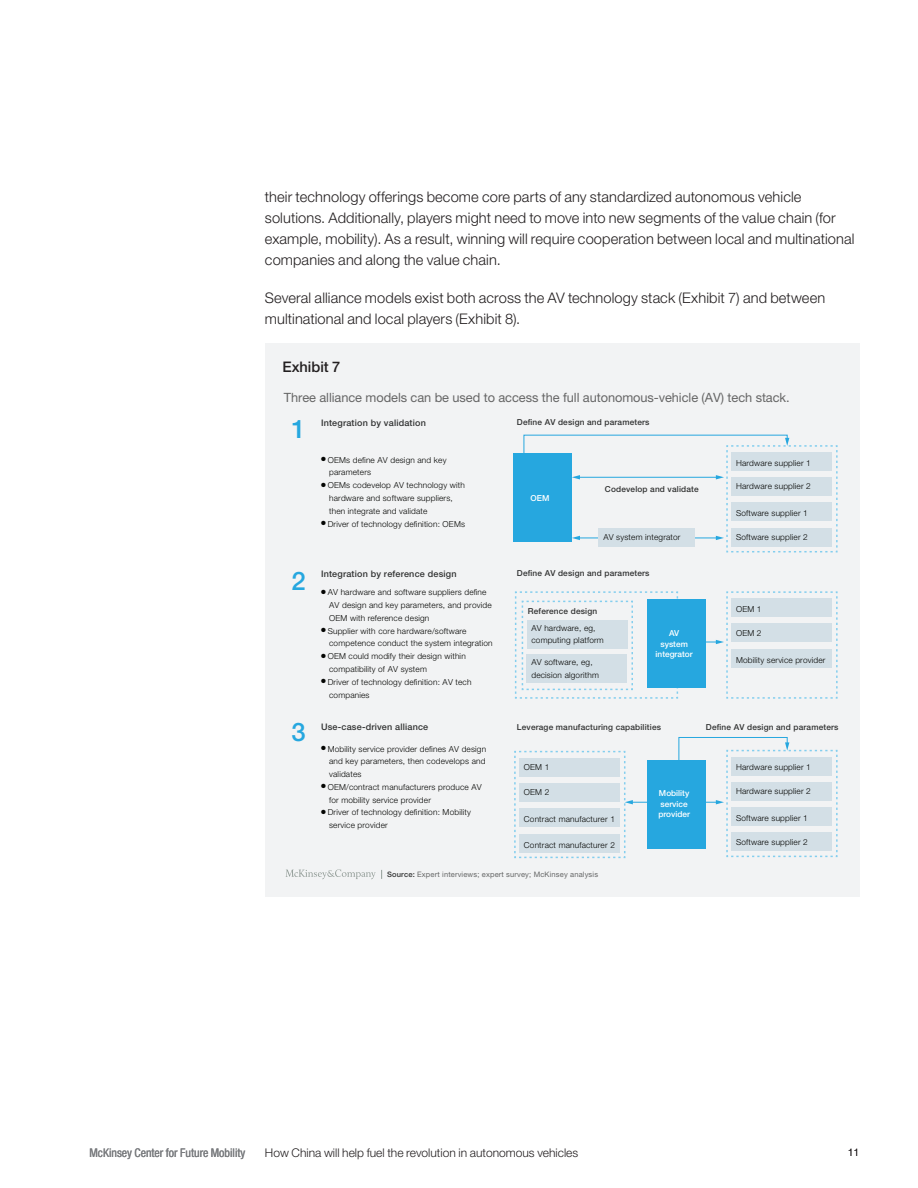
<style>
.page{position:relative;width:918px;height:1188px;background:#fff}
.page>*{position:absolute;margin:0;border:0;box-sizing:border-box;transform-origin:0 0}
.t1{font:500 25.65px "Helvetica Neue LT Std";color:#26a7df}
.t2{font:300 14.7px/21px "Helvetica Neue LT Std";letter-spacing:.005em;color:#231f20}
.t3{font:500 14.7px "Helvetica Neue LT Std";color:#231f20}
.t4{font:12.75px "Helvetica Neue LT Std";letter-spacing:-.005em;color:#666}
.t5{font:300 12px "Helvetica Neue LT Std";color:#231f20}
.t6{font:condensed 12px "Helvetica Neue LT Std";color:#7a7c7f}
.t7{font:300 10.5px "Helvetica Neue LT Std";color:#231f20}
.t8{font:500 9px "Helvetica Neue LT Std";letter-spacing:.02em;color:#313232}
.t9{font:9px/10.8px "Helvetica Neue LT Std";color:#201d1e}
.t10{font:300 8.25px/12.8px "Helvetica Neue LT Std";letter-spacing:.02em;color:#040503}
.t11{font:500 8.25px "Helvetica Neue LT Std";letter-spacing:.02em;color:#313232}
.t12{font:500 8.25px/10.5px "Helvetica Neue LT Std";color:#fff;text-align:center}
.t13{font:7.5px "Helvetica Neue LT Std";letter-spacing:.02em;color:#666767}
.s1{font-weight:500;color:#313232}
</style>
<div class="page">
<div style="left:265px;top:344px;width:595px;height:553px;background:#f2f3f4"></div>
<svg style="left:285px;top:869px;width:97px;height:10px"></svg>
<hr style="left:631px;top:802px;width:86px;height:1px;background:#26a7df">
<div style="left:513px;top:454px;width:59px;height:88px;background:#26a7df"></div>
<svg style="left:523px;top:434px;width:315px;height:119px"></svg>
<svg style="left:678px;top:737px;width:160px;height:121px"></svg>
<div style="left:647px;top:600px;width:59px;height:88px;background:#26a7df"></div>
<div style="left:647px;top:760px;width:59px;height:88px;background:#26a7df"></div>
<svg style="left:688px;top:591px;width:150px;height:108px"></svg>
<svg style="left:514px;top:591px;width:165px;height:108px"></svg>
<svg style="left:514px;top:750px;width:119px;height:109px"></svg>
<p class="t2" style="left:265px;top:186px;width:591px">their technology offerings become core parts of any standardized autonomous vehicle solutions. Additionally, players might need to move into new segments of the value chain (for example, mobility). As a result, winning will require cooperation between local and multinational companies and along the value chain.</p>
<h2 class="t2" style="left:265px;top:287px;width:562px">Several alliance models exist both across the AV technology stack (Exhibit 7) and between multinational and local players (Exhibit 8).</h2>
<p class="t9" style="left:284px;top:356px;width:113px">&lt;ChinaAutomatedvehicles&gt;<br>Exhibit &lt;7&gt; of &lt;8&gt;</p>
<h2 class="t3" style="left:282px;top:358px;width:59px">Exhibit 7</h2>
<h3 class="t4" style="left:284px;top:390px;width:507px">Three alliance models can be used to access the full autonomous-vehicle (AV) tech stack.</h3>
<p class="t8" style="left:321px;top:417px;width:106px">Integration by validation</p>
<p class="t11" style="left:517px;top:417px;width:134px">Define AV design and parameters</p>
<p class="t10" style="left:329px;top:453px;width:119px;text-indent:-8px">● OEMs define AV design and key parameters</p>
<p class="t10" style="left:329px;top:479px;width:137px;text-indent:-8px">● OEMs codevelop AV technology with hardware and software suppliers, then integrate and validate</p>
<p class="t10" style="left:321px;top:517px;width:145px">● Driver of technology definition: OEMs</p>
<h1 class="t1" style="left:291px;top:413px;width:16px">1</h1>
<p class="t10" style="left:736px;top:456px;width:76px">Hardware supplier 1</p>
<p class="t10" style="left:736px;top:480px;width:76px">Hardware supplier 2</p>
<p class="t10" style="left:736px;top:507px;width:73px">Software supplier 1</p>
<p class="t11" style="left:605px;top:484px;width:95px">Codevelop and validate</p>
<p class="t12" style="left:531px;top:493px;width:20px">OEM</p>
<h1 class="t1" style="left:291px;top:566px;width:16px">2</h1>
<h1 class="t1" style="left:291px;top:717px;width:16px">3</h1>
<p class="t10" style="left:603px;top:531px;width:79px">AV system integrator</p>
<p class="t10" style="left:736px;top:531px;width:73px">Software supplier 2</p>
<p class="t8" style="left:321px;top:569px;width:137px">Integration by reference design</p>
<p class="t11" style="left:517px;top:569px;width:134px">Define AV design and parameters</p>
<p class="t11" style="left:528px;top:607px;width:71px">Reference design</p>
<p class="t10" style="left:329px;top:586px;width:164px;text-indent:-8px">● AV hardware and software suppliers define<br>AV design and key parameters, and provide<br>OEM with reference design</p>
<p class="t10" style="left:329px;top:624px;width:165px;text-indent:-8px">● Supplier with core hardware/software competence conduct the system integration</p>
<p class="t10" style="left:329px;top:650px;width:138px;text-indent:-8px">● OEM could modify their design within compatibility of AV system</p>
<p class="t10" style="left:329px;top:675px;width:144px;text-indent:-8px">● Driver of technology definition: AV tech companies</p>
<p class="t10" style="left:736px;top:602px;width:27px">OEM 1</p>
<p class="t10" style="left:736px;top:626px;width:27px">OEM 2</p>
<p class="t10" style="left:531px;top:621px;width:74px">AV hardware, eg, computing platform</p>
<p class="t12" style="left:656px;top:628px;width:39px">AV system integrator</p>
<p class="t10" style="left:531px;top:655px;width:63px">AV software, eg,</p>
<p class="t10" style="left:736px;top:653px;width:91px">Mobility service provider</p>
<p class="t10" style="left:531px;top:668px;width:69px">decision algorithm</p>
<p class="t8" style="left:321px;top:722px;width:109px">Use-case-driven alliance</p>
<p class="t10" style="left:329px;top:742px;width:158px;text-align:justify;text-indent:-8px">● Mobility service provider defines AV design and key parameters, then codevelops and validates</p>
<p class="t10" style="left:329px;top:780px;width:154px;text-indent:-8px">● OEM/contract manufacturers produce AV for mobility service provider</p>
<p class="t10" style="left:329px;top:806px;width:143px;text-indent:-8px">● Driver of technology definition: Mobility service provider</p>
<p class="t11" style="left:517px;top:722px;width:146px">Leverage manufacturing capabilities</p>
<p class="t11" style="left:706px;top:722px;width:134px">Define AV design and parameters</p>
<p class="t10" style="left:524px;top:761px;width:27px">OEM 1</p>
<p class="t10" style="left:524px;top:785px;width:27px">OEM 2</p>
<p class="t10" style="left:524px;top:813px;width:93px">Contract manufacturer 1</p>
<p class="t10" style="left:524px;top:838px;width:93px">Contract manufacturer 2</p>
<p class="t12" style="left:658px;top:788px;width:33px;text-align:left">Mobility service provider</p>
<p class="t10" style="left:736px;top:761px;width:76px">Hardware supplier 1</p>
<p class="t10" style="left:736px;top:784px;width:76px">Hardware supplier 2</p>
<p class="t10" style="left:736px;top:812px;width:73px">Software supplier 1</p>
<p class="t10" style="left:736px;top:836px;width:73px">Software supplier 2</p>
<p class="t13" style="left:387px;top:870px;width:213px"><span class="s1">Source:</span> Expert interviews; expert survey; McKinsey analysis</p>
<h3 class="t6" style="left:89px;top:1145px;width:158px">McKinsey Center for Future Mobility</h3>
<h3 class="t5" style="left:265px;top:1145px;width:315px">How China will help fuel the revolution in autonomous vehicles</h3>
<p class="t7" style="left:848px;top:1145px;width:13px">11</p>
</div>
